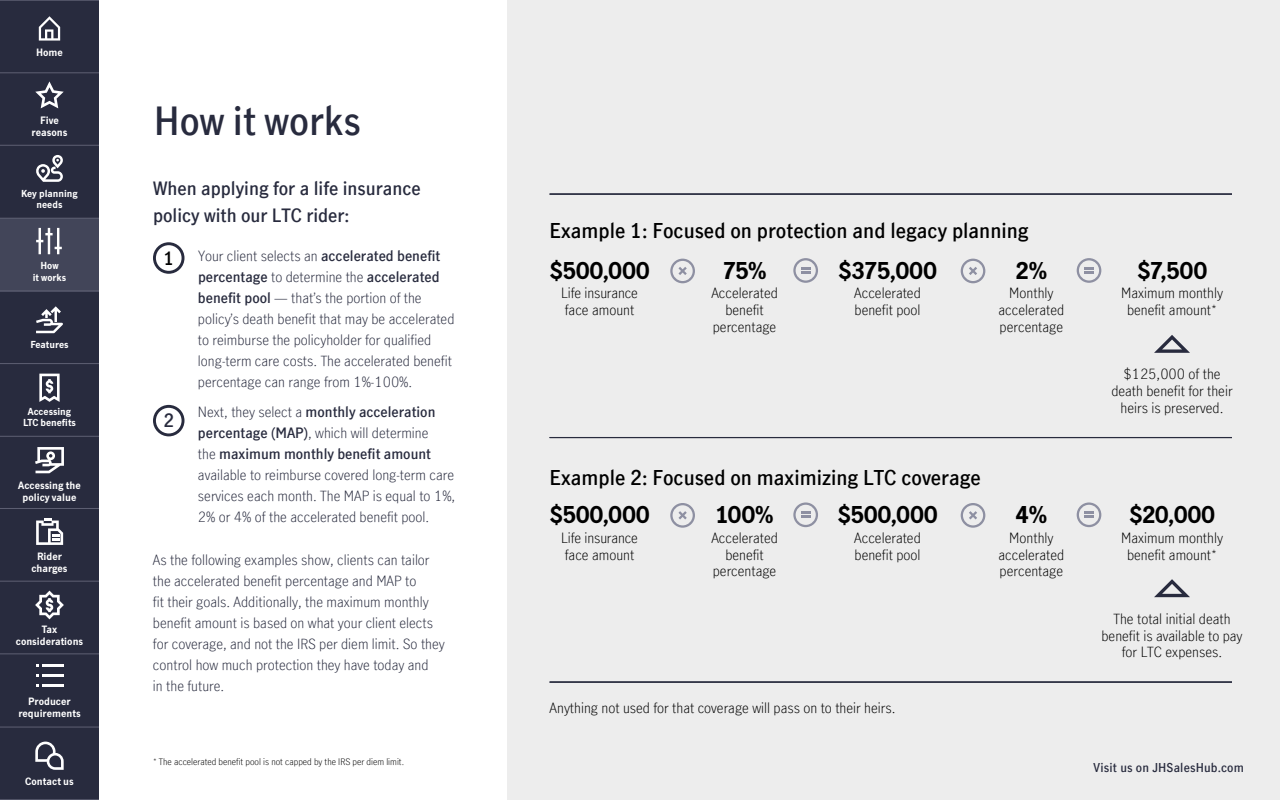
<style>
.page{position:relative;width:1280px;height:800px;background:#fff}
.page>*{position:absolute;margin:0;border:0;box-sizing:border-box;transform-origin:0 0}
.t1{font:600 38px "Manulife JH Sans Optimized";color:#282b3e}
.t2{font:700 22.7px "Manulife JH Sans Optimized";letter-spacing:.015em;color:#000}
.t3{font:600 20px "Manulife JH Sans Optimized";color:#000}
.t4{font:600 18px/27px "Manulife JH Sans Optimized";color:#282b3e}
.t5{font:600 18px "Manulife JH Sans Optimized";color:#000}
.t6{font:300 14px/21px "Manulife JH Sans Optimized";color:#282b3e}
.t7{font:300 14px/16.8px "Manulife JH Sans Optimized";color:#000;text-align:center}
.t8{font:600 12px "Manulife JH Sans Optimized";letter-spacing:.015em;color:#282b3e}
.t9{font:700 10px/12px "Manulife JH Sans Optimized";color:#fff;text-align:center}
.t10{font:700 9.9px/11.9px "Manulife JH Sans Optimized";color:#fff;text-align:center}
.t11{font:700 9.4px/11.3px "Manulife JH Sans Optimized";color:#fff;text-align:center}
.t12{font:300 9px "Manulife JH Sans Optimized";color:#000}
.s1{font-weight:600}
</style>
<div class="page">
<div style="left:0;top:0;width:99px;height:800px;background:#282b3e"></div>
<div style="left:0;top:218px;width:99px;height:73px;background:#424559"></div>
<div style="left:508px;top:0;width:772px;height:800px;background:#ededed"></div>
<svg style="left:153px;top:242px;width:32px;height:32px"></svg>
<svg style="left:153px;top:405px;width:32px;height:31px"></svg>
<svg style="left:1154px;top:335px;width:36px;height:18px"></svg>
<svg style="left:1154px;top:579px;width:36px;height:18px"></svg>
<svg style="left:670px;top:259px;width:25px;height:24px"></svg>
<svg style="left:670px;top:503px;width:25px;height:25px"></svg>
<svg style="left:793px;top:258px;width:25px;height:25px"></svg>
<svg style="left:793px;top:502px;width:25px;height:25px"></svg>
<svg style="left:961px;top:259px;width:24px;height:24px"></svg>
<svg style="left:961px;top:503px;width:24px;height:25px"></svg>
<svg style="left:1077px;top:258px;width:24px;height:25px"></svg>
<svg style="left:1077px;top:502px;width:24px;height:25px"></svg>
<hr style="left:550px;top:437px;width:682px;height:1px;background:#282b3e">
<hr style="left:550px;top:682px;width:682px;height:1px;background:#282b3e">
<hr style="left:550px;top:194px;width:682px;height:1px;background:#282b3e">
<hr style="left:0;top:73px;width:99px;height:1px;background:#5e6073">
<hr style="left:0;top:0;width:99px;height:1px;background:#5e6073">
<hr style="left:0;top:218px;width:99px;height:1px;background:#5e6073">
<hr style="left:0;top:145px;width:99px;height:1px;background:#5e6073">
<hr style="left:0;top:581px;width:99px;height:1px;background:#5e6073">
<hr style="left:0;top:654px;width:99px;height:1px;background:#5e6073">
<hr style="left:0;top:727px;width:99px;height:1px;background:#5e6073">
<hr style="left:0;top:799px;width:99px;height:1px;background:#5e6073">
<svg style="left:39px;top:16px;width:21px;height:25px"></svg>
<hr style="left:0;top:291px;width:99px;height:1px;background:#5e6073">
<hr style="left:0;top:363px;width:99px;height:1px;background:#5e6073">
<hr style="left:0;top:508px;width:99px;height:1px;background:#5e6073">
<hr style="left:0;top:436px;width:99px;height:1px;background:#5e6073">
<svg style="left:35px;top:742px;width:29px;height:28px"></svg>
<svg style="left:35px;top:81px;width:29px;height:27px"></svg>
<hr style="left:42px;top:664px;width:22px;height:3px;background:#fff">
<hr style="left:42px;top:674px;width:22px;height:3px;background:#fff">
<hr style="left:42px;top:685px;width:22px;height:2px;background:#fff">
<svg style="left:36px;top:228px;width:26px;height:26px"></svg>
<svg style="left:36px;top:306px;width:27px;height:27px"></svg>
<svg style="left:36px;top:518px;width:27px;height:27px"></svg>
<svg style="left:39px;top:374px;width:21px;height:28px"></svg>
<svg style="left:35px;top:591px;width:29px;height:28px"></svg>
<svg style="left:36px;top:155px;width:27px;height:27px"></svg>
<svg style="left:35px;top:447px;width:29px;height:26px"></svg>
<p class="t10" style="left:36px;top:46px;width:28px">Home</p>
<p class="t9" style="left:32px;top:114px;width:38px">Five reasons</p>
<p class="t11" style="left:21px;top:187px;width:58px">Key planning needs</p>
<p class="t11" style="left:33px;top:260px;width:35px">How<br>it works</p>
<p class="t11" style="left:30px;top:339px;width:40px">Features</p>
<p class="t11" style="left:23px;top:406px;width:54px">Accessing<br>LTC benefits</p>
<p class="t10" style="left:18px;top:479px;width:64px">Accessing the policy value</p>
<p class="t10" style="left:31px;top:550px;width:38px">Rider charges</p>
<p class="t10" style="left:16px;top:623px;width:69px">Tax considerations</p>
<p class="t10" style="left:18px;top:695px;width:64px">Producer requirements</p>
<p class="t10" style="left:25px;top:775px;width:50px">Contact us</p>
<h1 class="t1" style="left:154px;top:95px;width:209px">How it works</h1>
<p class="t4" style="left:153px;top:174px;width:269px">When applying for a life insurance policy with our LTC rider:</p>
<p class="t6" style="left:198px;top:245px;width:258px">Your client selects an <span class="s1">accelerated benefit percentage</span> to determine the <span class="s1">accelerated benefit pool</span> — that’s the portion of the policy’s death benefit that may be accelerated to reimburse the policyholder for qualified long-term care costs. The accelerated benefit percentage can range from 1%-100%.</p>
<p class="t6" style="left:198px;top:401px;width:259px">Next, they select a <span class="s1">monthly acceleration percentage (MAP)</span>, which will determine<br>the <span class="s1">maximum monthly benefit amount </span>available to reimburse covered long-term care services each month. The MAP is equal to 1%, 2% or 4% of the accelerated benefit pool.</p>
<p class="t6" style="left:153px;top:549px;width:293px">As the following examples show, clients can tailor the accelerated benefit percentage and MAP to<br>fit their goals. Additionally, the maximum monthly benefit amount is based on what your client elects for coverage, and not the IRS per diem limit. So they control how much protection they have today and<br>in the future.</p>
<p class="t5" style="left:163px;top:246px;width:12px">1</p>
<p class="t4" style="left:163px;top:406px;width:12px">2</p>
<p class="t12" style="left:153px;top:755px;width:253px">* The accelerated benefit pool is not capped by the IRS per diem limit.</p>
<h3 class="t3" style="left:550px;top:216px;width:481px">Example 1: Focused on protection and legacy planning</h3>
<h2 class="t2" style="left:549px;top:255px;width:102px">$500,000</h2>
<p class="t7" style="left:561px;top:284px;width:78px;text-align:left">Life insurance face amount</p>
<h2 class="t2" style="left:838px;top:255px;width:100px">$375,000</h2>
<p class="t7" style="left:854px;top:284px;width:68px;text-align:left">Accelerated benefit pool</p>
<h2 class="t2" style="left:723px;top:255px;width:45px">75%</h2>
<p class="t7" style="left:711px;top:284px;width:68px">Accelerated benefit percentage</p>
<h2 class="t2" style="left:1016px;top:255px;width:33px">2%</h2>
<p class="t7" style="left:999px;top:284px;width:67px">Monthly accelerated percentage</p>
<h3 class="t3" style="left:550px;top:464px;width:433px">Example 2: Focused on maximizing LTC coverage</h3>
<h2 class="t2" style="left:549px;top:499px;width:102px">$500,000</h2>
<p class="t7" style="left:561px;top:529px;width:78px;text-align:left">Life insurance face amount</p>
<h2 class="t2" style="left:716px;top:499px;width:59px">100%</h2>
<p class="t7" style="left:711px;top:529px;width:68px">Accelerated benefit percentage</p>
<h2 class="t2" style="left:837px;top:499px;width:102px">$500,000</h2>
<p class="t7" style="left:854px;top:529px;width:68px;text-align:left">Accelerated benefit pool</p>
<h2 class="t2" style="left:1015px;top:499px;width:33px">4%</h2>
<p class="t7" style="left:999px;top:529px;width:67px">Monthly accelerated percentage</p>
<p class="t7" style="left:550px;top:699px;width:347px">Anything not used for that coverage will pass on to their heirs.</p>
<h2 class="t2" style="left:1137px;top:255px;width:72px">$7,500</h2>
<p class="t7" style="left:1121px;top:284px;width:103px">Maximum monthly benefit amount*</p>
<p class="t7" style="left:1111px;top:365px;width:123px">$125,000 of the death benefit for their heirs is preserved.</p>
<h2 class="t2" style="left:1129px;top:499px;width:88px">$20,000</h2>
<p class="t7" style="left:1121px;top:529px;width:103px">Maximum monthly benefit amount*</p>
<p class="t7" style="left:1101px;top:610px;width:143px">The total initial death benefit is available to pay for LTC expenses.</p>
<p class="t8" style="left:1094px;top:759px;width:152px">Visit us on JHSalesHub.com</p>
</div>
